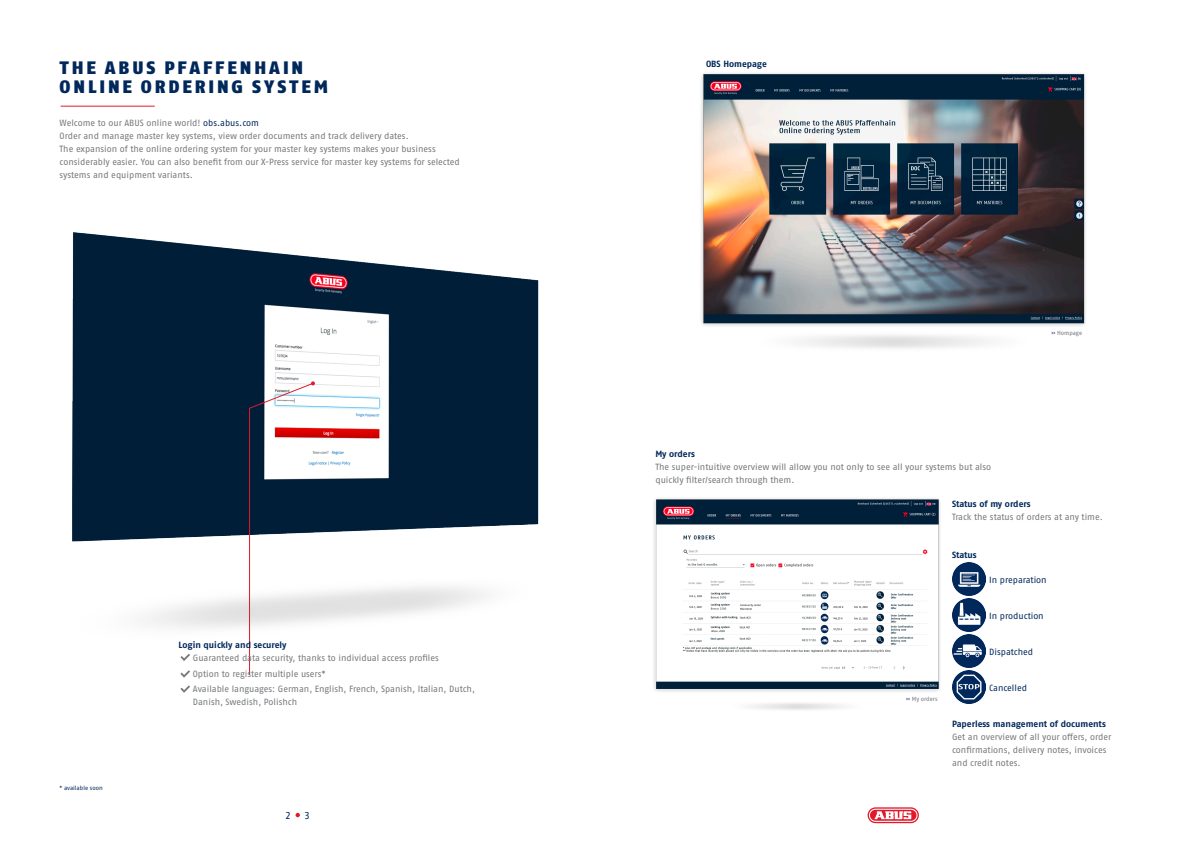
<style>
.page{position:relative;width:1191px;height:842px;background:#fff}
.page>*{position:absolute;margin:0;border:0;box-sizing:border-box;transform-origin:0 0}
.H4_-_Headline{font:900 18px "ABUS Fago Pro";letter-spacing:.16em;color:#00285b}
.t1{font:10px "ABUS Fago Pro";color:#00285b}
.t2{font:9px/13px "ABUS Fago Pro";letter-spacing:-.005em;color:#76787b}
.t3{font:700 9px "ABUS Fago Pro";letter-spacing:-.005em;color:#00285b}
.t4{font:9px "ABUS Fago Pro";color:#00285b}
.t5{font:6px "ABUS Fago Pro";letter-spacing:-.005em;color:#76787b}
.t6{font:6px "ABUS Fago Pro";color:#00285b}
.s1{color:#00285b}
</style>
<div class="page">
<img style="left:72px;top:232px;width:467px;height:446px">
<img style="left:701px;top:73px;width:385px;height:275px">
<img style="left:654px;top:498px;width:286px;height:212px">
<svg style="left:248px;top:381px;width:67px;height:295px"></svg>
<img style="left:952px;top:599px;width:33px;height:33px">
<img style="left:952px;top:563px;width:33px;height:33px">
<img style="left:952px;top:671px;width:33px;height:33px">
<img style="left:952px;top:635px;width:33px;height:33px">
<hr style="left:61px;top:106px;width:94px;height:1px;background:#e2192b">
<svg style="left:180px;top:654px;width:10px;height:7px"></svg>
<svg style="left:180px;top:670px;width:10px;height:7px"></svg>
<svg style="left:180px;top:685px;width:10px;height:8px"></svg>
<svg style="left:295px;top:813px;width:5px;height:4px"></svg>
<svg style="left:867px;top:807px;width:52px;height:16px"></svg>
<svg style="left:869px;top:809px;width:48px;height:13px"></svg>
<p class="H4_-_Headline" style="left:60px;top:57px;width:245px">THE ABUS PFAFFENHAIN</p>
<p class="H4_-_Headline" style="left:60px;top:76px;width:270px">ONLINE ORDERING SYSTEM</p>
<p class="t2" style="left:60px;top:117px;width:201px">Welcome to our ABUS online world! <span class="s1">obs.abus.com</span></p>
<p class="t2" style="left:60px;top:130px;width:351px">Order and manage master key systems, view order documents and track delivery dates.</p>
<p class="t2" style="left:60px;top:143px;width:402px">The expansion of the online ordering system for your master key systems makes your business considerably easier. You can also benefit from our X-Press service for master key systems for selected systems and equipment variants.</p>
<p class="t6" style="left:60px;top:785px;width:45px">* available soon</p>
<p class="t3" style="left:179px;top:639px;width:109px">Login quickly and securely</p>
<p class="t2" style="left:193px;top:651px;width:247px">Guaranteed data security, thanks to individual access profiles</p>
<p class="t2" style="left:193px;top:667px;width:134px">Option to register multiple users*</p>
<p class="t2" style="left:193px;top:683px;width:284px">Available languages: German, English, French, Spanish, Italian, Dutch,<br>Danish, Swedish, Polishch</p>
<p class="t1" style="left:286px;top:809px;width:6px">2</p>
<p class="t1" style="left:305px;top:809px;width:6px">3</p>
<p class="t3" style="left:706px;top:59px;width:62px">OBS Homepage</p>
<p class="t3" style="left:655px;top:448px;width:41px">My orders</p>
<p class="t2" style="left:655px;top:460px;width:337px">The super-intuitive overview will allow you not only to see all your systems but also</p>
<p class="t2" style="left:655px;top:473px;width:141px">quickly filter/search through them.</p>
<p class="t5" style="left:1051px;top:329px;width:32px"><span class="s1">››</span> Hompage</p>
<p class="t3" style="left:952px;top:499px;width:80px">Status of my orders</p>
<p class="t2" style="left:952px;top:511px;width:152px">Track the status of orders at any time.</p>
<p class="t3" style="left:952px;top:549px;width:26px">Status</p>
<p class="t4" style="left:989px;top:574px;width:59px">In preparation</p>
<p class="t4" style="left:989px;top:610px;width:56px">In production</p>
<p class="t4" style="left:989px;top:646px;width:45px">Dispatched</p>
<p class="t5" style="left:906px;top:695px;width:33px"><span class="s1">››</span> My orders</p>
<p class="t4" style="left:989px;top:682px;width:39px">Cancelled</p>
<p class="t3" style="left:952px;top:718px;width:155px">Paperless management of documents</p>
<p class="t2" style="left:952px;top:730px;width:161px">Get an overview of all your offers, order confirmations, delivery notes, invoices and credit notes.</p>
</div>
